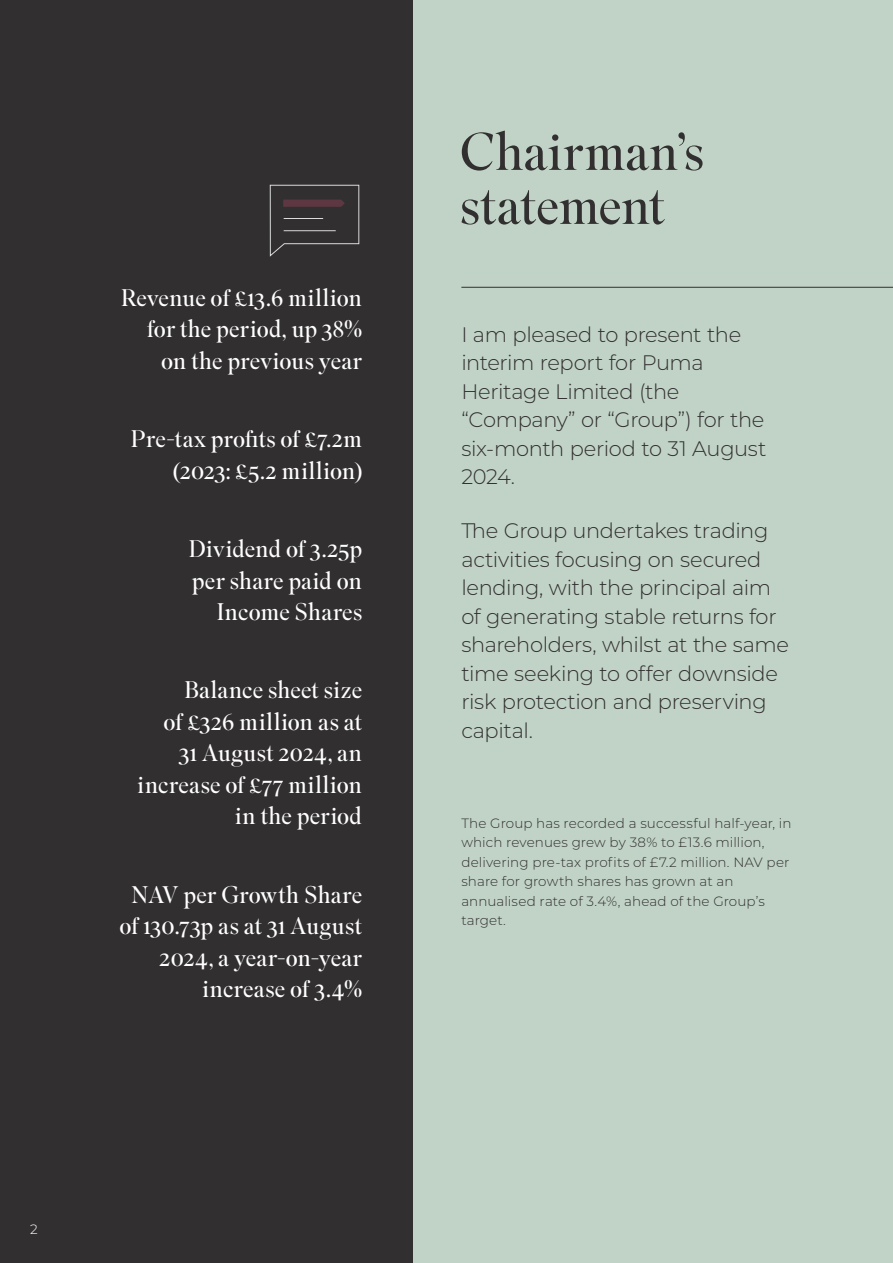
<style>
.page{position:relative;width:893px;height:1263px;background:#c1d3c6}
.page>*{position:absolute;margin:0;border:0;box-sizing:border-box;transform-origin:0 0}
.t1{font:300 52.5px/54px "Superior Title";letter-spacing:-.015em;color:#312f30}
.CaseStudy-BodyCopy{font:300 24px/31.5px "Superior Title";letter-spacing:-.005em;color:#fff;text-align:right}
.CaseStudy-BodyCopy-2{font:300 21px/28.5px "Montserrat";letter-spacing:-.015em;color:#312f30}
.CaseStudy-BodyCopy-3{font:300 13.5px/19.5px "Montserrat";letter-spacing:.005em;color:#312f30}
.t2{font:300 13.5px "Montserrat";color:#fff}
</style>
<div class="page">
<div style="left:0;top:0;width:412px;height:1263px;background:#312f30"></div>
<hr style="left:461px;top:287px;width:432px;height:1px;background:#312f30">
<svg style="left:270px;top:185px;width:89px;height:72px"></svg>
<hr style="left:284px;top:218px;width:39px;height:1px;background:#fff">
<hr style="left:284px;top:230px;width:52px;height:1px;background:#fff">
<p class="CaseStudy-BodyCopy" style="left:121px;top:283px;width:243px">Revenue of £13.6 million for the period, up 38% on the previous year</p>
<p class="CaseStudy-BodyCopy" style="left:131px;top:424px;width:233px">Pre-tax profits of £7.2m (2023: £5.2 million)</p>
<p class="CaseStudy-BodyCopy" style="left:189px;top:534px;width:175px">Dividend of 3.25p per share paid on<br>Income Shares</p>
<p class="CaseStudy-BodyCopy" style="left:137px;top:675px;width:226px">Balance sheet size<br>of £326 million as at<br>31 August 2024, an increase of £77 million in the period</p>
<p class="CaseStudy-BodyCopy" style="left:119px;top:879px;width:244px">NAV per Growth Share of 130.73p as at 31 August<br>2024, a year-on-year increase of 3.4%</p>
<p class="t2" style="left:30px;top:1219px;width:9px">2</p>
<p class="t1" style="left:460px;top:127px;width:246px">Chairman’s statement</p>
<p class="CaseStudy-BodyCopy-2" style="left:461px;top:319px;width:307px">I am pleased to present the interim report for Puma<br>Heritage Limited (the “Company” or “Group”) for the six-month period to 31 August<br>2024.</p>
<p class="CaseStudy-BodyCopy-2" style="left:461px;top:516px;width:329px">The Group undertakes trading activities focusing on secured lending, with the principal aim of generating stable returns for shareholders, whilst at the same time seeking to offer downside risk protection and preserving capital.</p>
<p class="CaseStudy-BodyCopy-3" style="left:461px;top:813px;width:332px">The Group has recorded a successful half-year, in which revenues grew by 38% to £13.6 million, delivering pre-tax profits of £7.2 million. NAV per share for growth shares has grown at an annualised rate of 3.4%, ahead of the Group’s target.</p>
</div>
